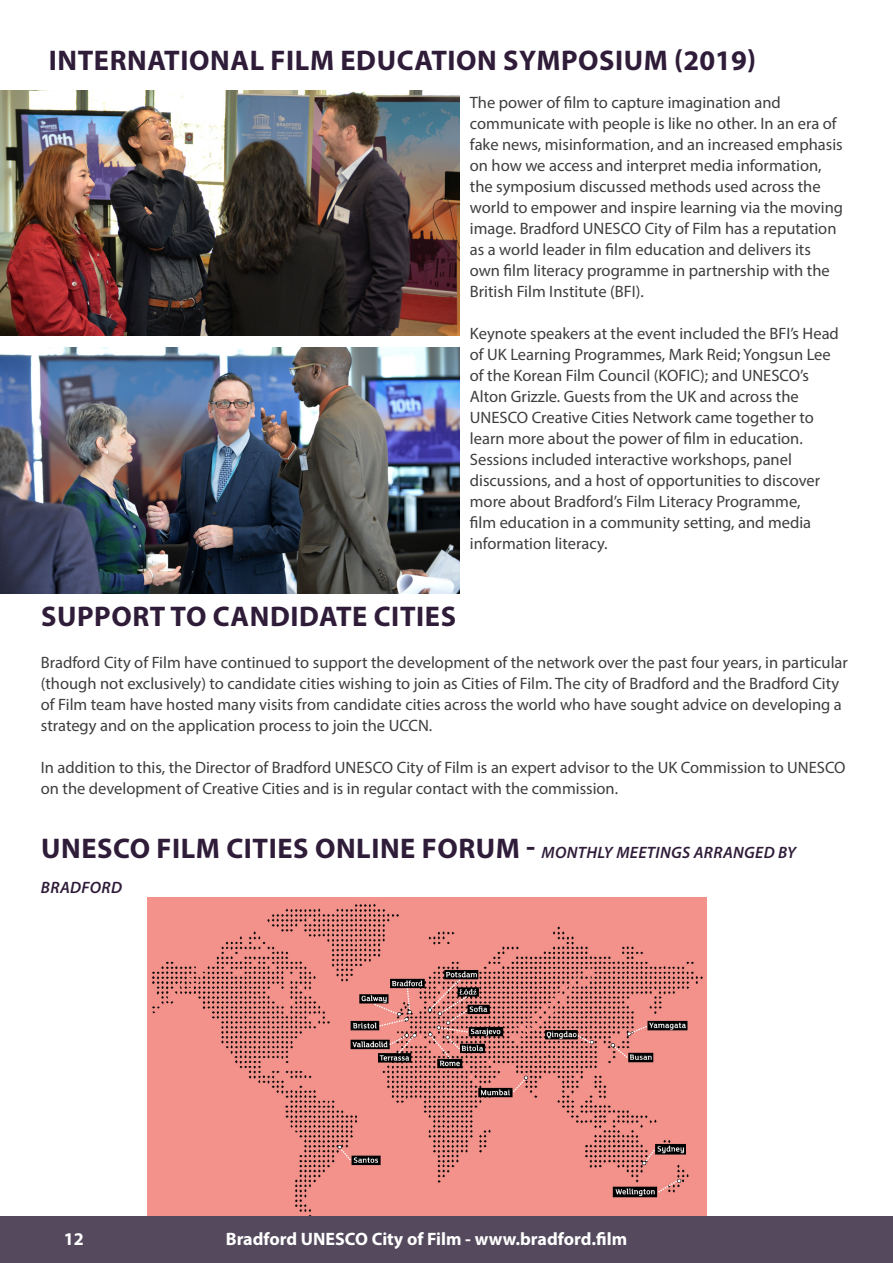
<style>
.page{position:relative;width:893px;height:1263px;background:#fff}
.page>*{position:absolute;margin:0;border:0;box-sizing:border-box;transform-origin:0 0}
.Main_text_black{font:700 28.5px "Myriad Pro";letter-spacing:.02em;color:#2f1c39}
.Sub_heading_Fire_san{font:700 18px "Myriad Pro";color:#fff}
.Main_text_black-2{font:16.5px/21px "Myriad Pro";color:#3e3e3f}
.Main_text_black-3{font:italic 600 16.5px "Myriad Pro";letter-spacing:.02em;color:#2f1c39}
.s1{font-weight:600;font-style:italic;font-size:16.5px}
</style>
<div class="page">
<img style="left:0;top:90px;width:460px;height:246px">
<img style="left:0;top:348px;width:460px;height:245px">
<img style="left:147px;top:898px;width:560px;height:318px">
<div style="left:0;top:1216px;width:893px;height:47px;background:#55495d"></div>
<p class="Main_text_black" style="left:49px;top:42px;width:709px">INTERNATIONAL FILM EDUCATION SYMPOSIUM (2019)</p>
<p class="Main_text_black-2" style="left:470px;top:92px;width:375px">The power of film to capture imagination and communicate with people is like no other. In an era of fake news, misinformation, and an increased emphasis on how we access and interpret media information, the symposium discussed methods used across the world to empower and inspire learning via the moving image. Bradford UNESCO City of Film has a reputation as a world leader in film education and delivers its own film literacy programme in partnership with the British Film Institute (BFI).</p>
<p class="Main_text_black-2" style="left:470px;top:323px;width:371px">Keynote speakers at the event included the BFI’s Head of UK Learning Programmes, Mark Reid; Yongsun Lee of the Korean Film Council (KOFIC); and UNESCO’s Alton Grizzle. Guests from the UK and across the UNESCO Creative Cities Network came together to learn more about the power of film in education.<br>Sessions included interactive workshops, panel discussions, and a host of opportunities to discover more about Bradford’s Film Literacy Programme,<br>film education in a community setting, and media information literacy.</p>
<p class="Main_text_black" style="left:41px;top:598px;width:416px">SUPPORT TO CANDIDATE CITIES</p>
<p class="Main_text_black-2" style="left:41px;top:652px;width:809px">Bradford City of Film have continued to support the development of the network over the past four years, in particular (though not exclusively) to candidate cities wishing to join as Cities of Film. The city of Bradford and the Bradford City of Film team have hosted many visits from candidate cities across the world who have sought advice on developing a strategy and on the application process to join the UCCN.</p>
<p class="Main_text_black-2" style="left:41px;top:757px;width:806px">In addition to this, the Director of Bradford UNESCO City of Film is an expert advisor to the UK Commission to UNESCO on the development of Creative Cities and is in regular contact with the commission.</p>
<p class="Main_text_black" style="left:41px;top:830px;width:757px">UNESCO FILM CITIES ONLINE FORUM - <span class="s1">MONTHLY MEETINGS ARRANGED BY</span></p>
<p class="Main_text_black-3" style="left:41px;top:877px;width:83px">BRADFORD</p>
<p class="Sub_heading_Fire_san" style="left:64px;top:1227px;width:21px">12</p>
<p class="Sub_heading_Fire_san" style="left:226px;top:1227px;width:403px">Bradford UNESCO City of Film - www.bradford.film</p>
</div>
